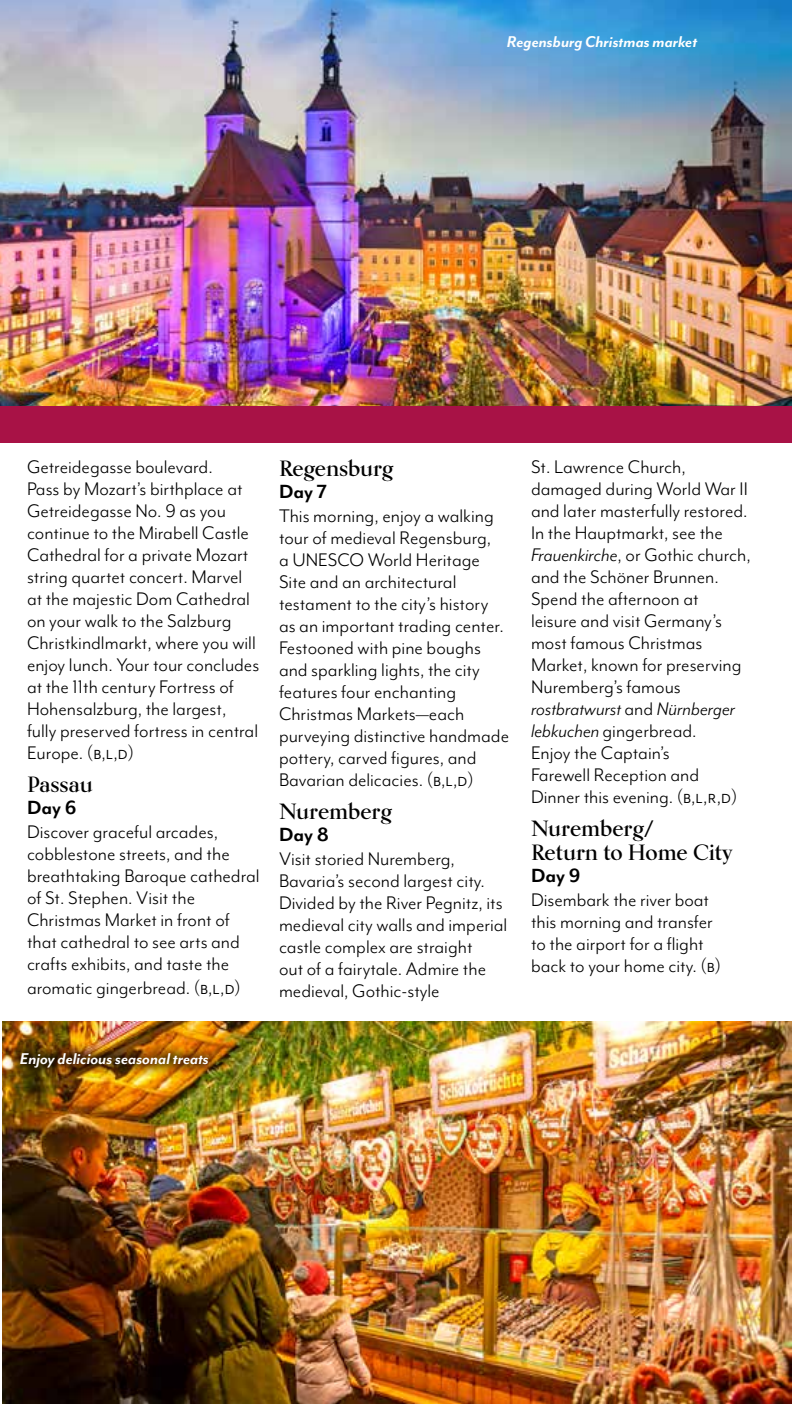
<style>
.page{position:relative;width:792px;height:1404px;background:#fff}
.page>*{position:absolute;margin:0;border:0;box-sizing:border-box;transform-origin:0 0}
.t1{font:700 22px/24px "Kumlien Pro";letter-spacing:-.005em;color:#000}
.t2{font:700 22px "Mr Eaves Mod OT";color:#000}
.t3{font:21px/22px "Mr Eaves Mod OT";color:#000}
.t4{font:italic 700 18px "Mr Eaves Mod OT";letter-spacing:-.005em;color:#fff}
.s1{font-style:italic}
</style>
<div class="page">
<img style="left:0;top:0;width:792px;height:406px">
<div style="left:0;top:406px;width:792px;height:37px;background:#a81246"></div>
<img style="left:3px;top:1022px;width:789px;height:382px">
<div style="left:8px;top:1039px;width:213px;height:41px;background:#000;opacity:.75"></div>
<p class="t4" style="left:507px;top:32px;width:192px">Regensburg Christmas market</p>
<p class="t3" style="left:27px;top:456px;width:234px">Getreidegasse boulevard.<br>Pass by Mozart’s birthplace at<br>Getreidegasse No. 9 as you continue to the Mirabell Castle<br>Cathedral for a private Mozart string quartet concert. Marvel at the majestic Dom Cathedral on your walk to the Salzburg<br>Christkindlmarkt, where you will enjoy lunch. Your tour concludes at the 11th century Fortress of<br>Hohensalzburg, the largest, fully preserved fortress in central<br>Europe. (b,l,d)</p>
<p class="t1" style="left:27px;top:772px;width:67px">Passau</p>
<p class="t2" style="left:27px;top:795px;width:51px">Day 6</p>
<p class="t3" style="left:27px;top:821px;width:234px">Discover graceful arcades, cobblestone streets, and the breathtaking Baroque cathedral of St. Stephen. Visit the<br>Christmas Market in front of that cathedral to see arts and crafts exhibits, and taste the</p>
<p class="t3" style="left:27px;top:977px;width:215px">aromatic gingerbread. (b,l,d)</p>
<p class="t1" style="left:279px;top:456px;width:116px">Regensburg</p>
<p class="t2" style="left:279px;top:479px;width:50px">Day 7</p>
<p class="t3" style="left:279px;top:504px;width:232px">This morning, enjoy a walking tour of medieval Regensburg,<br>a UNESCO World Heritage<br>Site and an architectural testament to the city’s history as an important trading center.<br>Festooned with pine boughs and sparkling lights, the city features four enchanting<br>Christmas Markets—each purveying distinctive handmade pottery, carved figures, and<br>Bavarian delicacies. (b,l,d)</p>
<p class="t1" style="left:279px;top:799px;width:114px">Nuremberg</p>
<p class="t2" style="left:279px;top:822px;width:52px">Day 8</p>
<p class="t3" style="left:279px;top:847px;width:230px">Visit storied Nuremberg,<br>Bavaria’s second largest city.<br>Divided by the River Pegnitz, its medieval city walls and imperial castle complex are straight<br>out of a fairytale. Admire the medieval, Gothic‑style</p>
<p class="t4" style="left:20px;top:1048px;width:191px">Enjoy delicious seasonal treats</p>
<p class="t3" style="left:531px;top:456px;width:221px">St. Lawrence Church, damaged during World War II and later masterfully restored.<br>In the Hauptmarkt, see the<br><span class="s1">Frauenkirche</span>, or Gothic church, and the Schöner Brunnen.<br>Spend the afternoon at<br>leisure and visit Germany’s most famous Christmas<br>Market, known for preserving<br>Nuremberg’s famous <span class="s1">rostbratwurst</span> and <span class="s1">Nürnberger lebkuchen</span> gingerbread.<br>Enjoy the Captain’s<br>Farewell Reception and<br>Dinner this evening. (b,l,r,d)</p>
<p class="t1" style="left:531px;top:816px;width:203px">Nuremberg/<br>Return to Home City</p>
<p class="t2" style="left:531px;top:863px;width:51px">Day 9</p>
<p class="t3" style="left:531px;top:889px;width:192px">Disembark the river boat this morning and transfer to the airport for a flight back to your home city. (b)</p>
</div>
